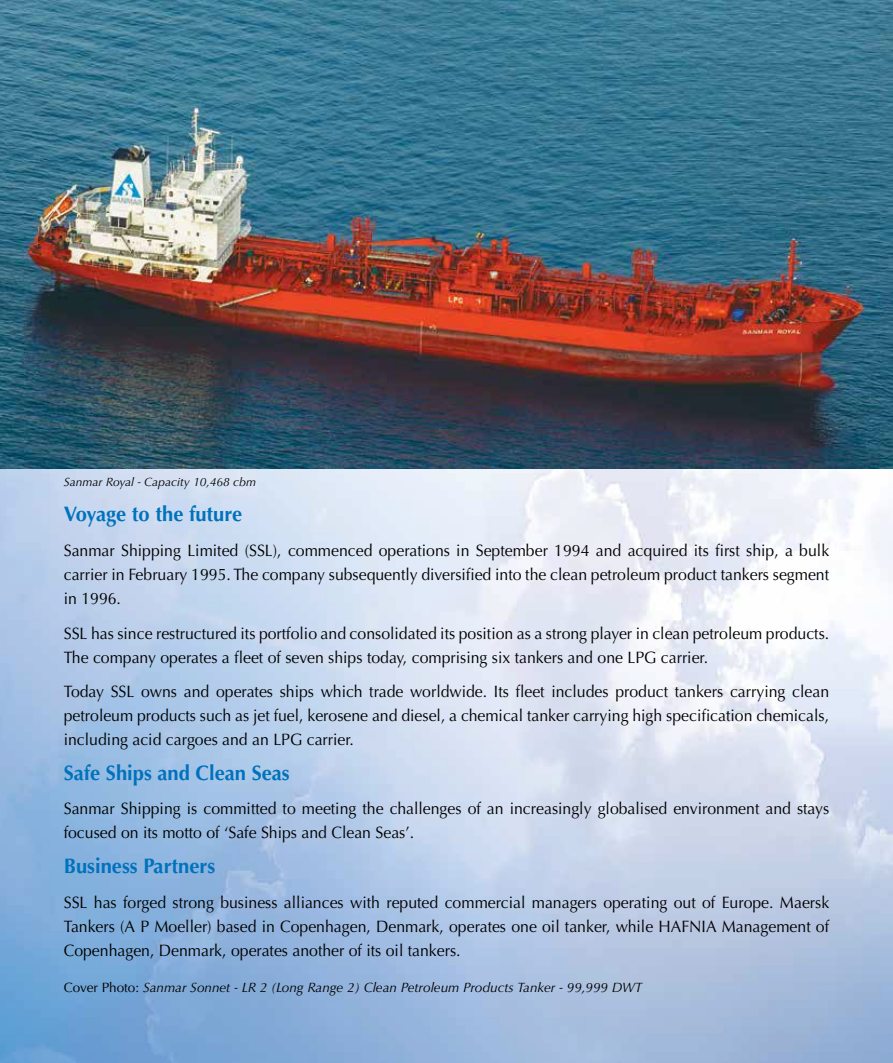
<style>
.page{position:relative;width:893px;height:1063px;background:#fff}
.page>*{position:absolute;margin:0;border:0;box-sizing:border-box;transform-origin:0 0}
.t1{font:700 21px "Optima";color:#0072bc;scale:.96 1}
.t2{font:16.5px/24px "Optima";color:#000;text-align:justify;scale:.96 1}
.t3{font:italic 13.5px "Optima";color:#000}
.t4{font:italic 12px "Optima";color:#000}
.s1{font-style:normal}
</style>
<div class="page">
<img style="left:0;top:468px;width:893px;height:595px">
<img style="left:0;top:0;width:893px;height:468px">
<p class="t4" style="left:64px;top:474px;width:194px">Sanmar Royal - Capacity 10,468 cbm</p>
<p class="t1" style="left:64px;top:502px;width:187px">Voyage to the future</p>
<p class="t2" style="left:64px;top:539px;width:799px">Sanmar Shipping Limited (SSL), commenced operations in September 1994 and acquired its first ship, a bulk carrier in February 1995. The company subsequently diversified into the clean petroleum product tankers segment in 1996.</p>
<p class="t2" style="left:64px;top:621px;width:799px">SSL has since restructured its portfolio and consolidated its position as a strong player in clean petroleum products.<br>The company operates a fleet of seven ships today, comprising six tankers and one LPG carrier.</p>
<p class="t2" style="left:64px;top:680px;width:799px">Today SSL owns and operates ships which trade worldwide. Its fleet includes product tankers carrying clean petroleum products such as jet fuel, kerosene and diesel, a chemical tanker carrying high specification chemicals, including acid cargoes and an LPG carrier.</p>
<p class="t1" style="left:64px;top:760px;width:237px">Safe Ships and Clean Seas</p>
<p class="t2" style="left:64px;top:797px;width:799px">Sanmar Shipping is committed to meeting the challenges of an increasingly globalised environment and stays focused on its motto of ‘Safe Ships and Clean Seas’.</p>
<p class="t1" style="left:64px;top:854px;width:159px">Business Partners</p>
<p class="t2" style="left:64px;top:890px;width:799px">SSL has forged strong business alliances with reputed commercial managers operating out of Europe. Maersk Tankers (A P Moeller) based in Copenhagen, Denmark, operates one oil tanker, while HAFNIA Management of Copenhagen, Denmark, operates another of its oil tankers.</p>
<p class="t3" style="left:64px;top:980px;width:580px"><span class="s1">Cover Photo:</span> Sanmar Sonnet - LR 2 (Long Range 2) Clean Petroleum Products Tanker - 99,999 DWT</p>
</div>
